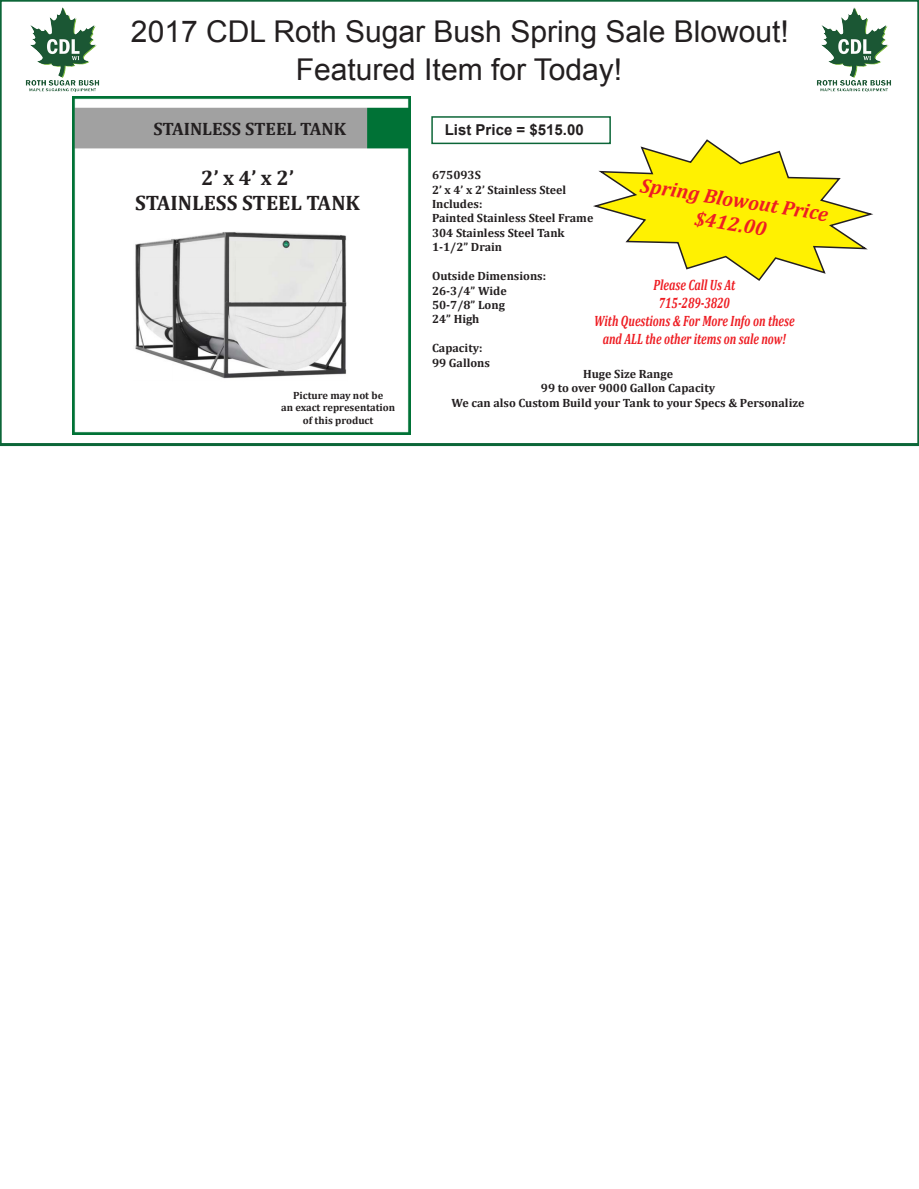
<style>
.page{position:relative;width:919px;height:1189px;background:#fff}
.page>*{position:absolute;margin:0;border:0;box-sizing:border-box;transform-origin:0 0}
.t1{font:30px "Arial";color:#231f20}
.t2{font:700 21px/25.2px "Cambria";color:#231f20;text-align:center}
.t3{font:italic 700 20.1px/24.2px "Cambria";color:#ee1d23;text-align:center}
.t4{font:700 18px "Cambria";color:#231f20}
.t5{font:italic 700 15px/18px "Cambria";color:#ee1d23;text-align:center;scale:.74 1}
.t6{font:700 15px "Arial";color:#231f20}
.t7{font:700 12px/14.4px "Cambria";color:#231f20}
.t8{font:700 10.5px/12.6px "Cambria";color:#231f20;text-align:center}
.t9{font:700 6px "Cambria";color:#231f20}
</style>
<div class="page">
<svg style="left:0;top:0;width:918px;height:446px"></svg>
<img style="left:19px;top:5px;width:89px;height:89px">
<img style="left:810px;top:5px;width:88px;height:89px">
<img style="left:73px;top:97px;width:337px;height:337px">
<img style="left:133px;top:232px;width:215px;height:150px">
<h1 class="t1" style="left:131px;top:12px;width:659px">2017 CDL Roth Sugar Bush Spring Sale Blowout!</h1>
<h1 class="t1" style="left:296px;top:50px;width:328px">Featured Item for Today!</h1>
<h3 class="t4" style="left:153px;top:116px;width:194px">STAINLESS STEEL TANK</h3>
<h2 class="t2" style="left:135px;top:164px;width:226px">2’ x 4’ x 2’<br>STAINLESS STEEL TANK</h2>
<p class="t7" style="left:432px;top:167px;width:163px">675093S<br>2’ x 4’ x 2’ Stainless Steel<br>Includes:<br>Painted Stainless Steel Frame<br>304 Stainless Steel Tank<br>1-1/2” Drain</p>
<p class="t7" style="left:432px;top:268px;width:116px">Outside Dimensions:<br>26-3/4” Wide<br>50-7/8” Long<br>24” High</p>
<p class="t7" style="left:432px;top:340px;width:59px">Capacity:<br>99 Gallons</p>
<p class="t7" style="left:451px;top:366px;width:354px;text-align:center">Huge Size Range<br>99 to over 9000 Gallon Capacity<br>We can also Custom Build your Tank to your Specs &amp; Personalize</p>
<p class="t6" style="left:444px;top:120px;width:140px">List Price = $515.00</p>
<h3 class="t3" style="left:642px;top:172px;width:191px;rotate:9deg">Spring Blowout Price $412.00</h3>
<p class="t5" style="left:594px;top:276px;width:272px">Please Call Us At<br>715-289-3820<br>With Questions &amp; For More Info on these and ALL the other items on sale now!</p>
<p class="t8" style="left:281px;top:388px;width:116px">Picture may not be<br>an exact representation of this product</p>
<p class="t9" style="left:340px;top:416px;width:44px">Hoods Optional</p>
</div>
